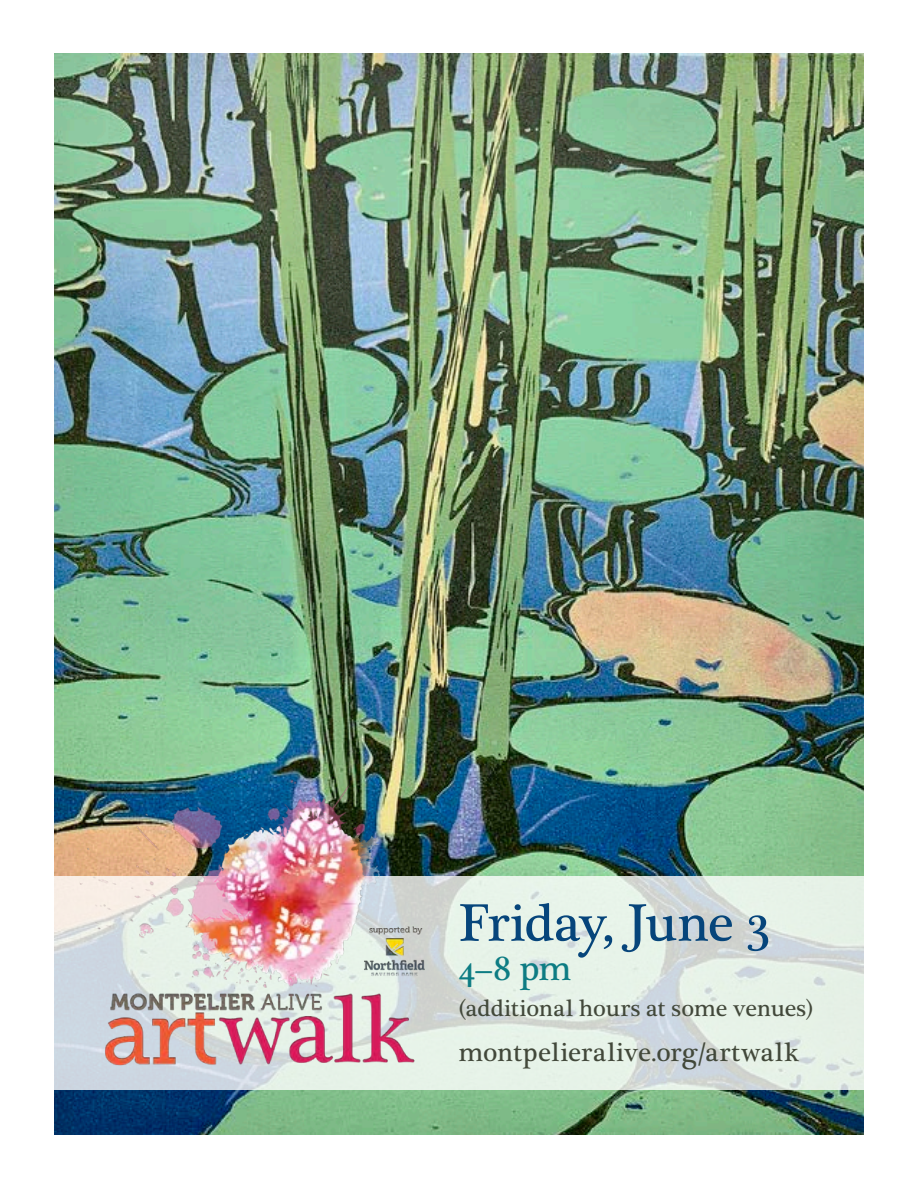
<style>
.page{position:relative;width:918px;height:1188px;background:#fff}
.page>*{position:absolute;margin:0;border:0;box-sizing:border-box;transform-origin:0 0}
.t1{font:54px "Plantagenet Cherokee";letter-spacing:-.02em;color:#06457b}
.t2{font:36px "Plantagenet Cherokee";color:#0d7c83}
.t3{font:27px "Plantagenet Cherokee";letter-spacing:.015em;color:#42483a}
.t4{font:24px "Plantagenet Cherokee";color:#42483a}
</style>
<div class="page">
<img style="left:55px;top:54px;width:809px;height:1080px">
<svg style="left:54px;top:876px;width:810px;height:214px;background:#dfe9e3"></svg>
<img style="left:80px;top:726px;width:359px;height:359px">
<p class="t1" style="left:459px;top:891px;width:313px">Friday, June 3</p>
<p class="t2" style="left:459px;top:947px;width:114px">4–8 pm</p>
<p class="t4" style="left:459px;top:994px;width:356px">(additional hours at some venues)</p>
<p class="t3" style="left:459px;top:1036px;width:342px">montpelieralive.org/artwalk</p>
</div>
